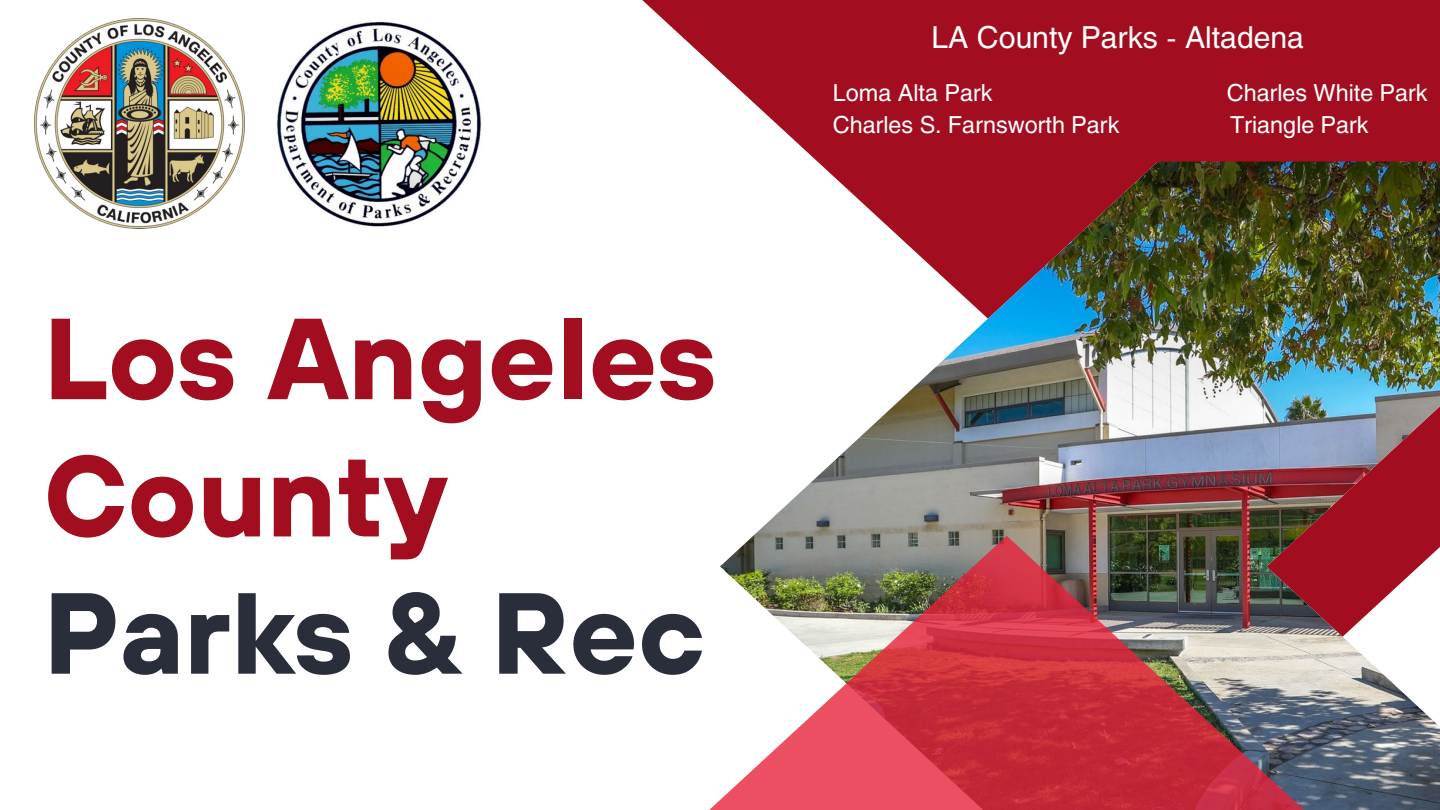
<style>
.page{position:relative;width:1440px;height:810px;background:#fff}
.page>*{position:absolute;margin:0;border:0;box-sizing:border-box;transform-origin:0 0}
.t1{font:700 115px/137.2px "TT Hoves";color:#a20e20}
.t2{font:30px "Helios";color:#fff}
.t3{font:23.2px "Helios";color:#fff}
.s1{color:#2a2e3a}
</style>
<div class="page">
<svg style="left:642px;top:0;width:798px;height:162px;background:#ac2838"></svg>
<img style="left:753px;top:162px;width:687px;height:648px">
<img style="left:709px;top:536px;width:595px;height:274px">
<img style="left:277px;top:21px;width:204px;height:206px">
<img style="left:34px;top:19px;width:210px;height:210px">
<p class="t1" style="left:44px;top:288px;width:675px">Los Angeles<br>County<br><span class="s1">Parks &amp; Rec</span></p>
<h1 class="t2" style="left:932px;top:18px;width:374px">LA County Parks - Altadena</h1>
<p class="t3" style="left:833px;top:78px;width:161px">Loma Alta Park</p>
<p class="t3" style="left:1227px;top:78px;width:202px">Charles White Park</p>
<p class="t3" style="left:833px;top:110px;width:288px">Charles S. Farnsworth Park</p>
<p class="t3" style="left:1230px;top:110px;width:140px">Triangle Park</p>
</div>
